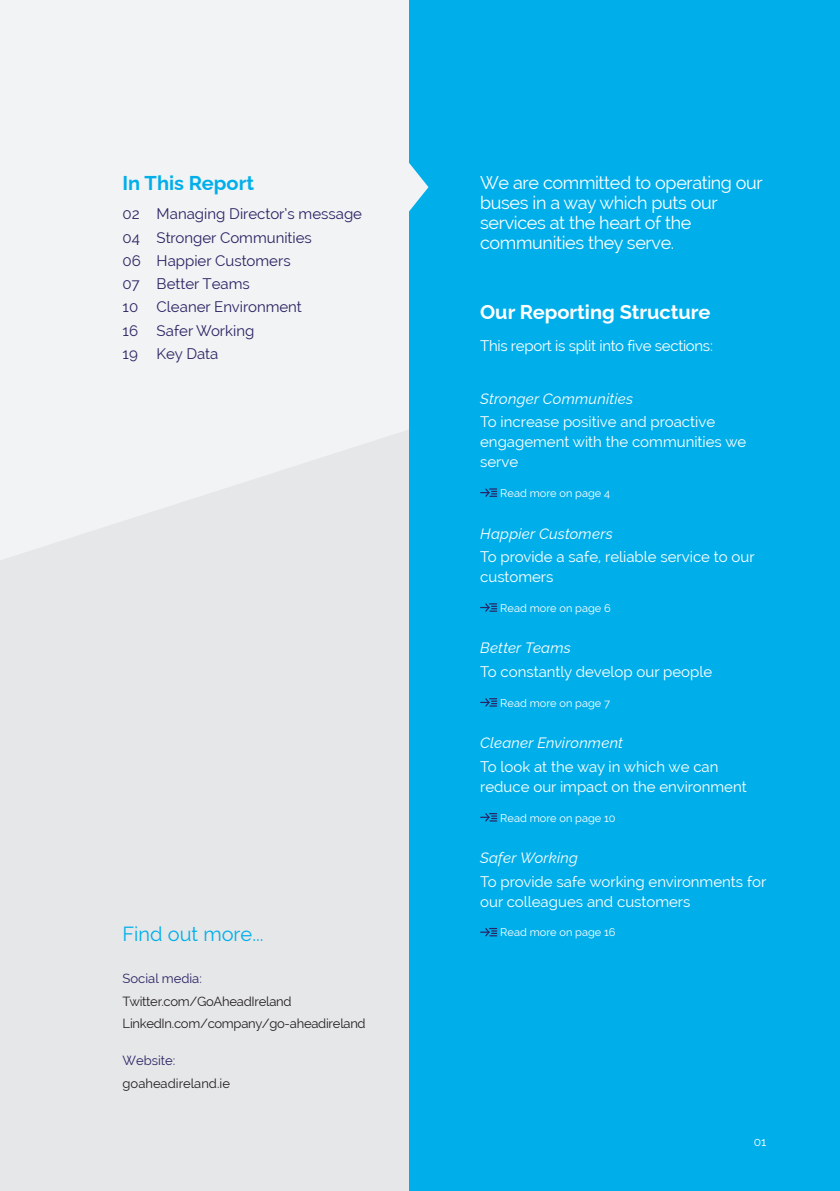
<style>
.page{position:relative;width:840px;height:1191px;background:#fff}
.page>*{position:absolute;margin:0;border:0;box-sizing:border-box;transform-origin:0 0}
.Page_Title{font:700 20px "Raleway";color:#fff}
.Page_Title-2{font:20px "Raleway";color:#00afea}
.Page_Title-3{font:700 20px "Raleway";color:#00afea}
.Page_Title-4{font:18px/20px "Raleway";letter-spacing:-.02em;color:#fff}
.Body_text_w_o{font:15px/20px "Raleway";color:#fff}
.Contents{font:15px "Raleway";color:#2a2364}
.Subhead_1{font:italic 15px "Raleway";letter-spacing:.015em;color:#fff}
.Body_Text{font:15px "Raleway";letter-spacing:-.02em;color:#fff}
.Body_Text-2{font:13px "Raleway";letter-spacing:-.02em;color:#231f20}
.Body_Text-3{font:13px "Raleway";color:#2a2364}
.Body_Text-4{font:13px "Raleway";color:#231f20}
.Page_Number{font:12px "Raleway";color:#fff}
.Page_Driver{font:11px "Raleway";color:#fff}
</style>
<div class="page">
<div style="left:371px;top:0;width:468px;height:1191px;background:#00afea"></div>
<div style="left:0;top:0;width:408px;height:1191px;background:#e6e7e9"></div>
<svg style="left:0;top:0;width:408px;height:560px;fill:#f2f3f4"></svg>
<svg style="left:408px;top:162px;width:20px;height:51px"></svg>
<svg style="left:480px;top:488px;width:17px;height:9px"></svg>
<svg style="left:480px;top:603px;width:17px;height:9px"></svg>
<svg style="left:480px;top:698px;width:17px;height:8px"></svg>
<svg style="left:480px;top:813px;width:17px;height:8px"></svg>
<svg style="left:480px;top:928px;width:17px;height:8px"></svg>
<p class="Page_Title-3" style="left:122px;top:167px;width:133px">In This Report</p>
<p class="Contents" style="left:122px;top:205px;width:241px">02 Managing Director’s message</p>
<p class="Contents" style="left:122px;top:229px;width:191px">04 Stronger Communities</p>
<p class="Contents" style="left:122px;top:252px;width:169px">06 Happier Customers</p>
<p class="Contents" style="left:122px;top:275px;width:129px">07 Better Teams</p>
<p class="Contents" style="left:122px;top:298px;width:181px">10 Cleaner Environment</p>
<p class="Contents" style="left:122px;top:322px;width:133px">16 Safer Working</p>
<p class="Contents" style="left:122px;top:345px;width:17px">19</p>
<p class="Contents" style="left:156px;top:345px;width:63px">Key Data</p>
<p class="Page_Title-2" style="left:122px;top:922px;width:142px">Find out more...</p>
<p class="Body_Text-3" style="left:122px;top:971px;width:81px">Social media:</p>
<p class="Body_Text-2" style="left:122px;top:993px;width:170px">Twitter.com/GoAheadIreland</p>
<p class="Body_Text-2" style="left:122px;top:1015px;width:244px">LinkedIn.com/company/go-aheadireland</p>
<p class="Body_Text-3" style="left:122px;top:1052px;width:54px">Website:</p>
<p class="Body_Text-4" style="left:122px;top:1075px;width:109px">goaheadireland.ie</p>
<p class="Page_Title-4" style="left:480px;top:172px;width:284px">We are committed to operating our buses in a way which puts our services at the heart of the communities they serve.</p>
<p class="Page_Title" style="left:480px;top:296px;width:232px">Our Reporting Structure</p>
<p class="Body_Text" style="left:480px;top:337px;width:234px">This report is split into five sections:</p>
<p class="Subhead_1" style="left:480px;top:386px;width:154px">Stronger Communities</p>
<p class="Body_text_w_o" style="left:480px;top:412px;width:267px">To increase positive and proactive engagement with the communities we serve</p>
<p class="Page_Driver" style="left:500px;top:486px;width:111px">Read more on page 4</p>
<p class="Subhead_1" style="left:480px;top:521px;width:134px">Happier Customers</p>
<p class="Body_text_w_o" style="left:480px;top:547px;width:276px">To provide a safe, reliable service to our customers</p>
<p class="Page_Driver" style="left:500px;top:601px;width:112px">Read more on page 6</p>
<p class="Subhead_1" style="left:480px;top:636px;width:92px">Better Teams</p>
<p class="Body_text_w_o" style="left:480px;top:661px;width:233px">To constantly develop our people</p>
<p class="Page_Driver" style="left:500px;top:696px;width:111px">Read more on page 7</p>
<p class="Subhead_1" style="left:480px;top:731px;width:144px">Cleaner Environment</p>
<p class="Body_text_w_o" style="left:480px;top:756px;width:268px">To look at the way in which we can reduce our impact on the environment</p>
<p class="Page_Driver" style="left:500px;top:811px;width:117px">Read more on page 10</p>
<p class="Subhead_1" style="left:480px;top:846px;width:99px">Safer Working</p>
<p class="Body_text_w_o" style="left:480px;top:871px;width:287px">To provide safe working environments for our colleagues and customers</p>
<p class="Page_Driver" style="left:500px;top:926px;width:117px">Read more on page 16</p>
<p class="Page_Number" style="left:753px;top:1134px;width:14px">01</p>
</div>
